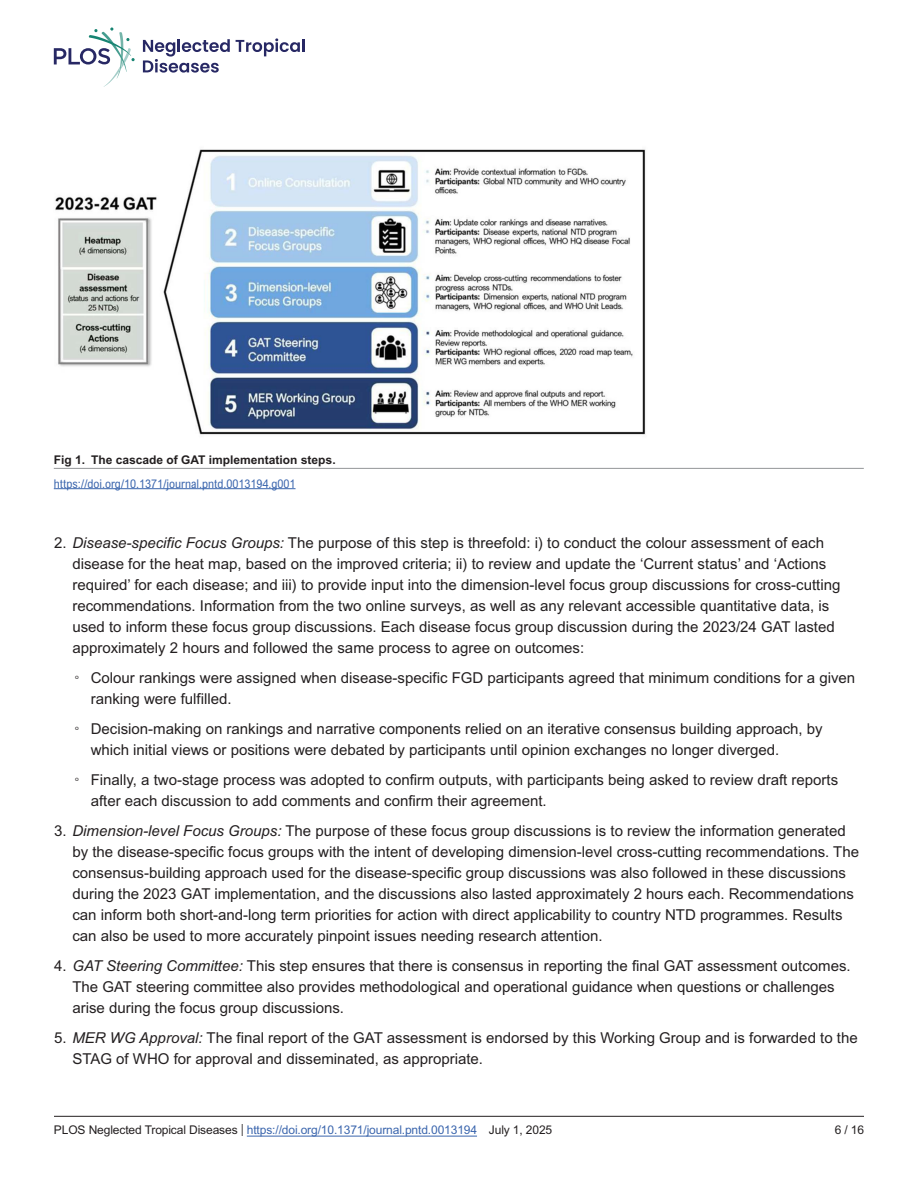
<style>
.page{position:relative;width:918px;height:1188px;background:#fff}
.page>*{position:absolute;margin:0;border:0;box-sizing:border-box;transform-origin:0 0}
.NList_dot_numeric{font:15px/21px "Arial MT Std";color:#231f20}
.SubBList{font:15px/21px "Arial MT Std";color:#231f20}
.SubBList2{font:15px/21px "Arial MT Std";color:#231f20}
.NList_dot_numeric2{font:15px/21px "Arial MT Std";color:#231f20}
.SubBList1{font:15px/21px "Arial MT Std";color:#231f20}
.t1{font:12px "Arial MT Std";letter-spacing:-.01em;color:#3a65ad}
.Fig_Soruce{font:condensed 12px "Arial MT Std";color:#3a65ad}
.FigCapt{font:700 12px "Arial MT Std";color:#231f20}
.t2{font:12px "Arial MT Std";color:#231f20}
.s1{font-style:italic}
.s2{font-family:"Arial Unicode MS"}
.s3{color:#231f20}
.s4{font-family:"Minion Pro";color:#231f20}
</style>
<div class="page">
<hr style="left:54px;top:1116px;width:810px;height:1px;background:#231f20">
<hr style="left:247px;top:1136px;width:230px;height:1px;background:#3a65ad">
<img style="left:55px;top:149px;width:591px;height:286px">
<hr style="left:54px;top:468px;width:810px;height:1px;background:#939698">
<hr style="left:54px;top:488px;width:242px;height:1px;background:#3a65ad">
<svg style="left:236px;top:38px;width:69px;height:18px"></svg>
<svg style="left:143px;top:39px;width:87px;height:34px"></svg>
<svg style="left:54px;top:27px;width:81px;height:60px"></svg>
<p class="FigCapt" style="left:54px;top:452px;width:283px">Fig 1. The cascade of GAT implementation steps.</p>
<p class="Fig_Soruce" style="left:54px;top:476px;width:243px">https://doi.org/10.1371/journal.pntd.0013194.g001</p>
<p class="NList_dot_numeric" style="left:72px;top:532px;width:770px;text-indent:-18px">2. <span class="s1">Disease-specific Focus Groups:</span> The purpose of this step is threefold: i) to conduct the colour assessment of each disease for the heat map, based on the improved criteria; ii) to review and update the ‘Current status’ and ‘Actions required’ for each disease; and iii) to provide input into the dimension-level focus group discussions for cross-cutting recommendations. Information from the two online surveys, as well as any relevant accessible quantitative data, is used to inform these focus group discussions. Each disease focus group discussion during the 2023/24 GAT lasted approximately 2 hours and followed the same process to agree on outcomes:</p>
<p class="SubBList1" style="left:91px;top:667px;width:766px;text-indent:-18px"><span class="s2">◦</span> Colour rankings were assigned when disease-specific FGD participants agreed that minimum conditions for a given ranking were fulfilled.</p>
<p class="SubBList" style="left:91px;top:718px;width:733px;text-indent:-18px"><span class="s2">◦</span> Decision-making on rankings and narrative components relied on an iterative consensus building approach, by which initial views or positions were debated by participants until opinion exchanges no longer diverged.</p>
<p class="SubBList2" style="left:91px;top:769px;width:749px;text-indent:-18px"><span class="s2">◦</span> Finally, a two-stage process was adopted to confirm outputs, with participants being asked to review draft reports after each discussion to add comments and confirm their agreement.</p>
<p class="NList_dot_numeric" style="left:72px;top:820px;width:788px;text-indent:-18px">3. <span class="s1">Dimension-level Focus Groups:</span> The purpose of these focus group discussions is to review the information generated by the disease-specific focus groups with the intent of developing dimension-level cross-cutting recommendations. The consensus-building approach used for the disease-specific group discussions was also followed in these discussions during the 2023 GAT implementation, and the discussions also lasted approximately 2 hours each. Recommendations can inform both short-and-long term priorities for action with direct applicability to country NTD programmes. Results can also be used to more accurately pinpoint issues needing research attention.</p>
<p class="NList_dot_numeric" style="left:72px;top:955px;width:780px;text-indent:-18px">4. <span class="s1">GAT Steering Committee:</span> This step ensures that there is consensus in reporting the final GAT assessment outcomes.<br>The GAT steering committee also provides methodological and operational guidance when questions or challenges arise during the focus group discussions.</p>
<p class="NList_dot_numeric2" style="left:72px;top:1027px;width:787px;text-indent:-18px">5. <span class="s1">MER WG Approval:</span> The final report of the GAT assessment is endorsed by this Working Group and is forwarded to the<br>STAG of WHO for approval and disseminated, as appropriate.</p>
<p class="t1" style="left:54px;top:1123px;width:500px"><span class="s3">PLOS Neglected Tropical Diseases</span> <span class="s4">|</span> https://doi.org/10.1371/journal.pntd.0013194 <span class="s3">July 1, 2025</span></p>
<p class="t2" style="left:835px;top:1123px;width:31px">6 / 16</p>
</div>
